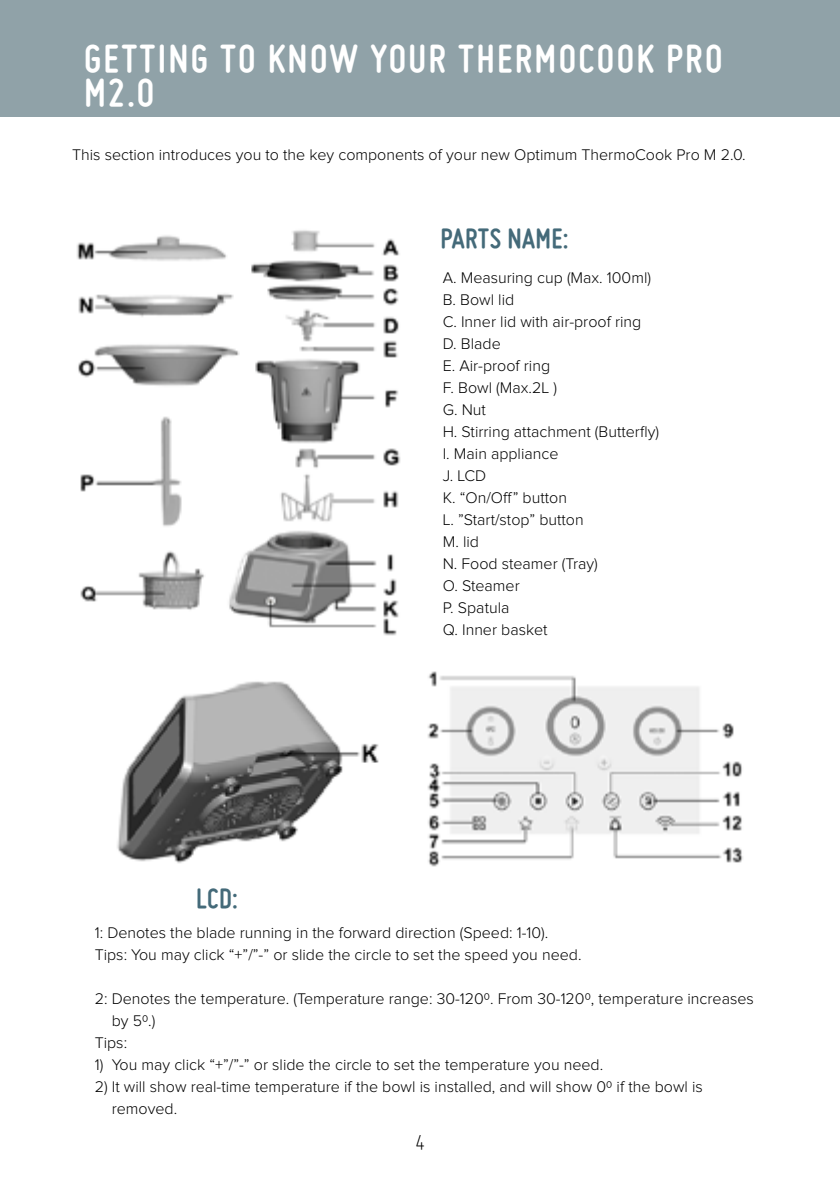
<style>
.page{position:relative;width:840px;height:1191px;background:#fff}
.page>*{position:absolute;margin:0;border:0;box-sizing:border-box;transform-origin:0 0}
.t1{font:700 42px/34px "Miso";letter-spacing:.055em;color:#fff}
.t2{font:700 30px "Miso";letter-spacing:.015em;color:#446a79}
.t3{font:300 24px "Miso";color:#000}
.t4{font:300 16px/22px "Proxima Nova";color:#000}
</style>
<div class="page">
<div style="left:0;top:0;width:839px;height:116px;background:#90a2a8"></div>
<img style="left:77px;top:230px;width:324px;height:406px">
<img style="left:117px;top:681px;width:262px;height:183px">
<img style="left:427px;top:671px;width:316px;height:196px">
<h1 class="t1" style="left:84px;top:41px;width:639px">GETTING TO KNOW YOUR THERMOCOOK PRO<br>M2.0</h1>
<p class="t4" style="left:72px;top:144px;width:674px">This section introduces you to the key components of your new Optimum ThermoCook Pro M 2.0.</p>
<h2 class="t2" style="left:440px;top:221px;width:129px">PARTS NAME:</h2>
<h2 class="t2" style="left:196px;top:881px;width:43px">LCD:</h2>
<p class="t4" style="left:442px;top:267px;width:218px">A. Measuring cup (Max. 100ml)<br>B. Bowl lid<br>C. Inner lid with air-proof ring<br>D. Blade<br>E. Air-proof ring<br>F. Bowl (Max.2L )<br>G. Nut<br>H. Stirring attachment (Butterfly)<br>I. Main appliance<br>J. LCD<br>K. “On/Off” button<br>L. ”Start/stop” button<br>M. lid<br>N. Food steamer (Tray)<br>O. Steamer<br>P. Spatula<br>Q. Inner basket</p>
<p class="t4" style="left:95px;top:922px;width:488px">1: Denotes the blade running in the forward direction (Speed: 1-10).<br>Tips: You may click “+”/”-” or slide the circle to set the speed you need.</p>
<p class="t4" style="left:95px;top:988px;width:660px">2: Denotes the temperature. (Temperature range: 30-1200. From 30-1200, temperature increases</p>
<p class="t4" style="left:112px;top:1010px;width:45px">by 50.)</p>
<p class="t4" style="left:95px;top:1032px;width:34px">Tips:</p>
<p class="t4" style="left:95px;top:1054px;width:509px">1) You may click “+”/”-” or slide the circle to set the temperature you need.</p>
<p class="t4" style="left:112px;top:1076px;width:592px;text-indent:-17px">2) It will show real-time temperature if the bowl is installed, and will show 00 if the bowl is removed.</p>
<h3 class="t3" style="left:415px;top:1129px;width:11px">4</h3>
</div>
